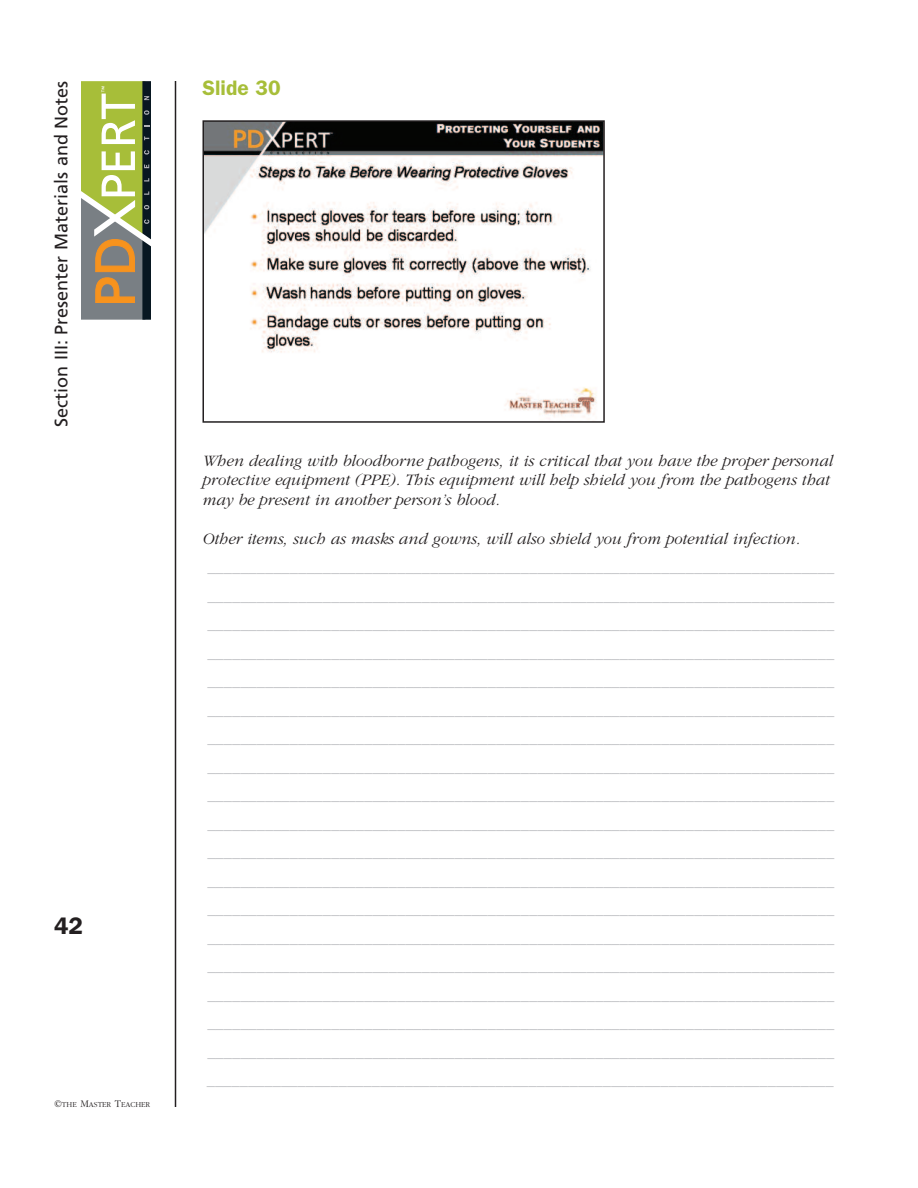
<style>
.page{position:relative;width:918px;height:1188px;background:#fff}
.page>*{position:absolute;margin:0;border:0;box-sizing:border-box;transform-origin:0 0}
.t1{font:600 24px "Franklin Gothic";color:#231f20}
.t2{font:600 21px "Franklin Gothic";color:#a7be39}
.t3{font:18px "Frutiger";color:#231f20}
.t4{font:300 16.5px/28.5px "Garamond";color:#bcbdc0;text-align:justify}
.t5{font:italic 300 16.5px/19.5px "Garamond";color:#231f20}
.t6{font:300 7.8px "Garamond";color:#231f20}
.s1{font-size:10.5px}
</style>
<div class="page">
<svg style="left:81px;top:81px;width:70px;height:238px;background:#999e63"></svg>
<hr style="left:175px;top:81px;width:1px;height:1026px;background:#231f20">
<img style="left:205px;top:123px;width:397px;height:294px">
<div style="left:202px;top:120px;width:403px;height:303px;border:2px solid #231f20"></div>
<p class="t3" style="left:54px;top:427px;width:347px;rotate:-90deg">Section III: Presenter Materials and Notes</p>
<h1 class="t1" style="left:54px;top:918px;width:30px">42</h1>
<p class="t6" style="left:54px;top:1100px;width:98px"><span class="s1">©</span>THE <span class="s1">M</span>ASTER <span class="s1">T</span>EACHER</p>
<p class="t2" style="left:202px;top:81px;width:80px">Slide 30</p>
<p class="t5" style="left:202px;top:450px;width:632px">When dealing with bloodborne pathogens, it is critical that you have the proper personal protective equipment (PPE). This equipment will help shield you from the pathogens that may be present in another person’s blood.</p>
<p class="t5" style="left:202px;top:528px;width:599px">Other items, such as masks and gowns, will also shield you from potential infection.</p>
<p class="t4" style="left:207px;top:552px;width:629px">____________________________________________________________________________ ____________________________________________________________________________ ____________________________________________________________________________ ____________________________________________________________________________ ____________________________________________________________________________ ____________________________________________________________________________ ____________________________________________________________________________ ____________________________________________________________________________ ____________________________________________________________________________ ____________________________________________________________________________ ____________________________________________________________________________ ____________________________________________________________________________ ____________________________________________________________________________ ____________________________________________________________________________ ____________________________________________________________________________ ____________________________________________________________________________ ____________________________________________________________________________ ____________________________________________________________________________ ____________________________________________________________________________</p>
</div>
